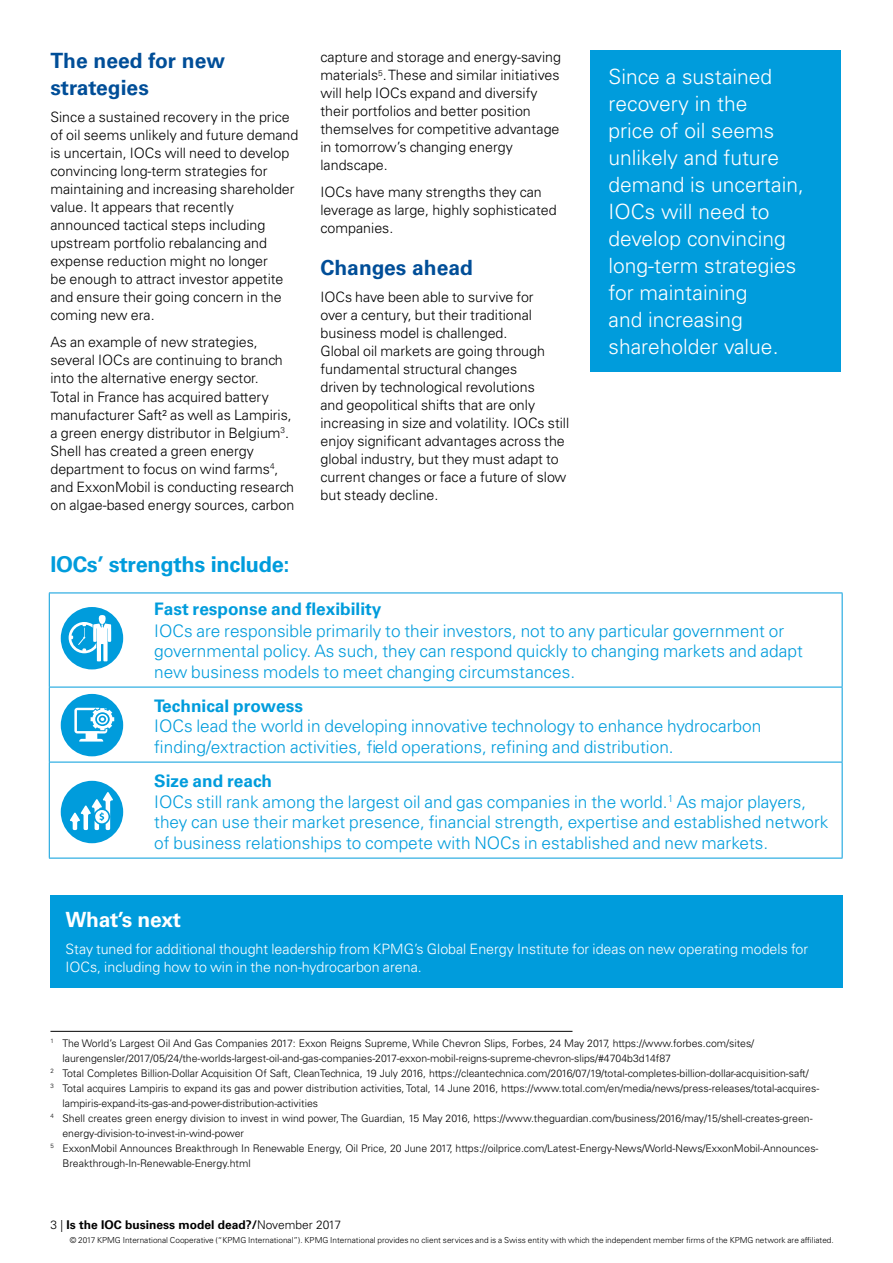
<style>
.page{position:relative;width:893px;height:1263px;background:#fff}
.page>*{position:absolute;margin:0;border:0;box-sizing:border-box;transform-origin:0 0}
.t1{font:700 21.75px "Univers LT Std";letter-spacing:-.015em;color:#009cdc}
.t2{font:300 21px/27px "Univers LT Std";color:#fff}
.t3{font:700 21px/27px "Univers LT Std";color:#004e98}
.t4{font:700 21px "Univers LT Std";letter-spacing:-.015em;color:#fff}
.t5{font:300 17.25px/20.9px "Univers LT Std";color:#009cdc}
.t6{font:700 17.25px "Univers LT Std";color:#009cdc}
.t7{font:300 14.25px/18px "Univers LT Std";color:#000}
.t8{font:300 14.25px/18px "Univers LT Std";color:#fff}
.t9{font:700 12px "Univers LT Std";color:#000}
.t10{font:300 10.5px "Univers LT Std";color:#000}
.t11{font:300 8.25px "Univers LT Std";color:#000}
.s1{font-weight:700}
.s2{font-weight:300}
</style>
<div class="page">
<hr style="left:50px;top:1031px;width:522px;height:1px;background:#000">
<div style="left:50px;top:896px;width:792px;height:92px;background:#009cdc"></div>
<hr style="left:49px;top:592px;width:793px;height:1px;background:#009cdc">
<hr style="left:49px;top:593px;width:1px;height:94px;background:#009cdc">
<hr style="left:842px;top:593px;width:1px;height:94px;background:#009cdc">
<hr style="left:49px;top:687px;width:793px;height:1px;background:#009cdc">
<hr style="left:49px;top:687px;width:1px;height:75px;background:#009cdc">
<hr style="left:842px;top:687px;width:1px;height:75px;background:#009cdc">
<hr style="left:49px;top:762px;width:793px;height:1px;background:#009cdc">
<hr style="left:49px;top:762px;width:1px;height:96px;background:#009cdc">
<hr style="left:842px;top:762px;width:1px;height:96px;background:#009cdc">
<hr style="left:49px;top:858px;width:793px;height:1px;background:#009cdc">
<div style="left:61px;top:607px;width:62px;height:62px;background:#009cdc;border-radius:50%"></div>
<div style="left:61px;top:694px;width:62px;height:62px;background:#009cdc;border-radius:50%"></div>
<div style="left:61px;top:781px;width:62px;height:62px;background:#009cdc;border-radius:50%"></div>
<svg style="left:69px;top:615px;width:42px;height:46px"></svg>
<svg style="left:74px;top:708px;width:40px;height:33px"></svg>
<svg style="left:70px;top:792px;width:43px;height:38px"></svg>
<div style="left:590px;top:50px;width:251px;height:322px;background:#009cdc"></div>
<h2 class="t3" style="left:50px;top:48px;width:176px">The need for new strategies</h2>
<p class="t7" style="left:50px;top:108px;width:249px">Since a sustained recovery in the price of oil seems unlikely and future demand is uncertain, IOCs will need to develop convincing long-term strategies for maintaining and increasing shareholder value. It appears that recently announced tactical steps including upstream portfolio rebalancing and expense reduction might no longer<br>be enough to attract investor appetite and ensure their going concern in the coming new era.</p>
<p class="t7" style="left:50px;top:333px;width:245px">As an example of new strategies, several IOCs are continuing to branch into the alternative energy sector.<br>Total in France has acquired battery manufacturer Saft² as well as Lampiris, a green energy distributor in Belgium<sup>3</sup>.<br>Shell has created a green energy department to focus on wind farms<sup>4</sup>, and ExxonMobil is conducting research on algae-based energy sources, carbon</p>
<h1 class="t1" style="left:50px;top:551px;width:241px">IOCs’ strengths include:</h1>
<p class="t7" style="left:320px;top:48px;width:242px">capture and storage and energy-saving materials<sup>5</sup>. These and similar initiatives will help IOCs expand and diversify their portfolios and better position themselves for competitive advantage in tomorrow’s changing energy landscape.</p>
<p class="t7" style="left:320px;top:183px;width:238px">IOCs have many strengths they can leverage as large, highly sophisticated companies.</p>
<h2 class="t3" style="left:320px;top:255px;width:154px">Changes ahead</h2>
<p class="t7" style="left:320px;top:288px;width:250px">IOCs have been able to survive for<br>over a century, but their traditional business model is challenged.<br>Global oil markets are going through fundamental structural changes<br>driven by technological revolutions<br>and geopolitical shifts that are only increasing in size and volatility. IOCs still enjoy significant advantages across the global industry, but they must adapt to current changes or face a future of slow but steady decline.</p>
<h2 class="t2" style="left:608px;top:63px;width:197px">Since a sustained recovery in the<br>price of oil seems unlikely and future demand is uncertain,<br>IOCs will need to develop convincing long-term strategies for maintaining<br>and increasing shareholder value.</h2>
<p class="t6" style="left:154px;top:599px;width:229px">Fast response and flexibility</p>
<p class="t5" style="left:154px;top:620px;width:650px">IOCs are responsible primarily to their investors, not to any particular government or governmental policy. As such, they can respond quickly to changing markets and adapt new business models to meet changing circumstances.</p>
<p class="t6" style="left:154px;top:696px;width:150px">Technical prowess</p>
<p class="t5" style="left:154px;top:716px;width:609px">IOCs lead the world in developing innovative technology to enhance hydrocarbon finding/extraction activities, field operations, refining and distribution.</p>
<p class="t5" style="left:154px;top:770px;width:676px"><span class="s1">Size and reach<br></span>IOCs still rank among the largest oil and gas companies in the world.<sup>1</sup> As major players, they can use their market presence, financial strength, expertise and established network of business relationships to compete with NOCs in established and new markets.</p>
<h2 class="t4" style="left:65px;top:907px;width:117px">What’s next</h2>
<p class="t8" style="left:65px;top:939px;width:744px">Stay tuned for additional thought leadership from KPMG’s Global Energy Institute for ideas on new operating models for<br>IOCs, including how to win in the non-hydrocarbon arena.</p>
<p class="t10" style="left:50px;top:1036px;width:705px"><sup>1</sup> The World’s Largest Oil And Gas Companies 2017: Exxon Reigns Supreme, While Chevron Slips, Forbes, 24 May 2017, https://www.forbes.com/sites/</p>
<p class="t10" style="left:62px;top:1051px;width:610px">laurengensler/2017/05/24/the-worlds-largest-oil-and-gas-companies-2017-exxon-mobil-reigns-supreme-chevron-slips/#4704b3d14f87</p>
<p class="t10" style="left:50px;top:1066px;width:760px"><sup>2</sup> Total Completes Billion-Dollar Acquisition Of Saft, CleanTechnica, 19 July 2016, https://cleantechnica.com/2016/07/19/total-completes-billion-dollar-acquisition-saft/</p>
<p class="t10" style="left:50px;top:1081px;width:770px"><sup>3</sup> Total acquires Lampiris to expand its gas and power distribution activities, Total, 14 June 2016, https://www.total.com/en/media/news/press-releases/total-acquires-</p>
<p class="t10" style="left:62px;top:1096px;width:257px">lampiris-expand-its-gas-and-power-distribution-activities</p>
<p class="t10" style="left:50px;top:1111px;width:764px"><sup>4</sup> Shell creates green energy division to invest in wind power, The Guardian, 15 May 2016, https://www.theguardian.com/business/2016/may/15/shell-creates-green-</p>
<p class="t10" style="left:62px;top:1126px;width:183px">energy-division-to-invest-in-wind-power</p>
<p class="t10" style="left:50px;top:1141px;width:770px"><sup>5</sup> ExxonMobil Announces Breakthrough In Renewable Energy, Oil Price, 20 June 2017, https://oilprice.com/Latest-Energy-News/World-News/ExxonMobil-Announces-</p>
<p class="t10" style="left:62px;top:1156px;width:190px">Breakthrough-In-Renewable-Energy.html</p>
<p class="t9" style="left:50px;top:1217px;width:292px"><span class="s2">3 |</span> Is the IOC business model dead?/<span class="s2">November 2017</span></p>
<p class="t11" style="left:70px;top:1235px;width:766px">© 2017 KPMG International Cooperative (“KPMG International”). KPMG International provides no client services and is a Swiss entity with which the independent member firms of the KPMG network are affiliated.</p>
</div>
